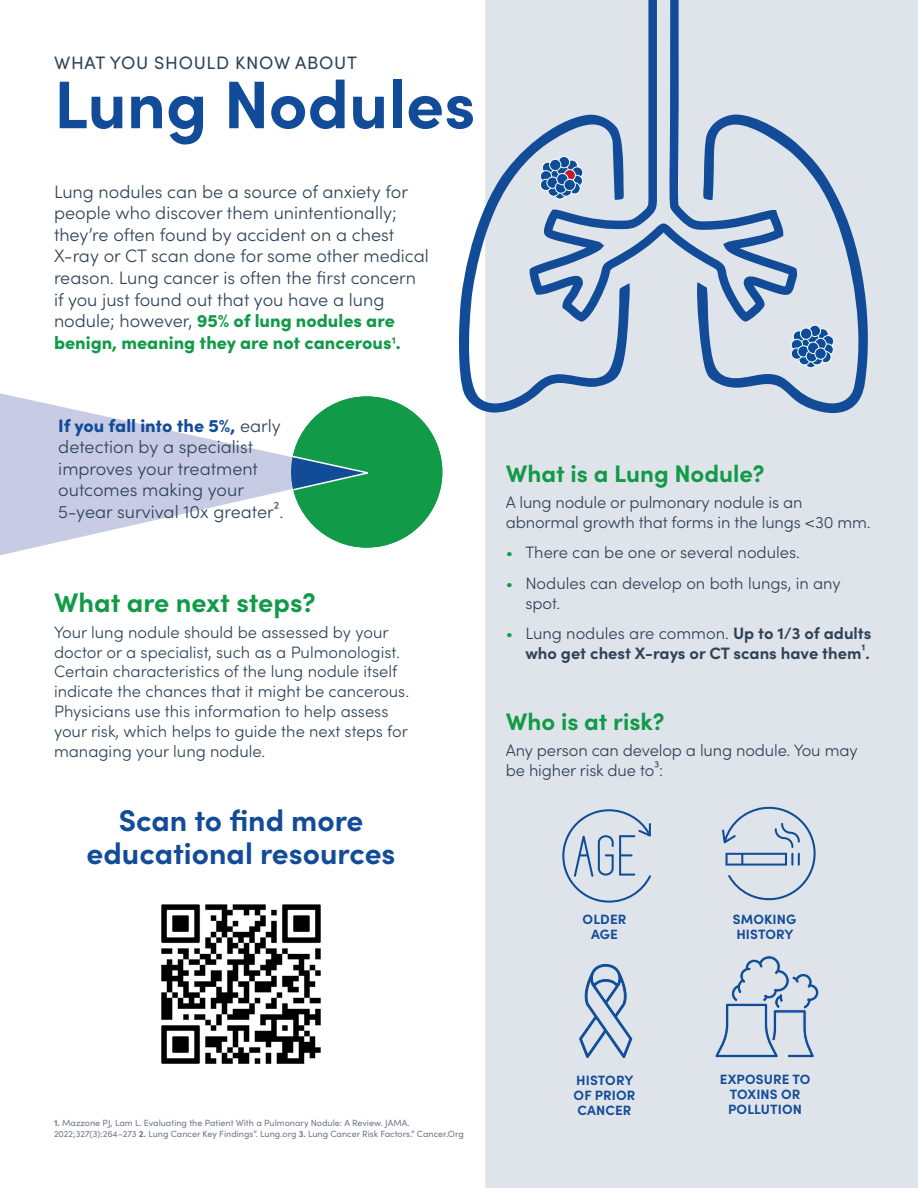
<style>
.page{position:relative;width:918px;height:1188px;background:#fff}
.page>*{position:absolute;margin:0;border:0;box-sizing:border-box;transform-origin:0 0}
.t1{font:700 67.5px "Sofia Pro";color:#124c98}
.t2{font:700 30px/33px "Sofia Pro";color:#124c98;text-align:center}
.t3{font:700 27px "Sofia Pro";color:#119a48}
.t4{font:700 24px "Sofia Pro";color:#119a48}
.t5{font:300 18px/21.6px "Sofia Pro";color:#2f4357}
.t6{font:18px "Sofia Pro";letter-spacing:.04em;color:#2f4357}
.t7{font:300 16.5px/19.8px "Sofia Pro";color:#2f4357}
.t8{font:700 16.5px/19.8px "Sofia Pro";color:#2f4357;text-align:right}
.t9{font:700 13.5px/15px "Sofia Pro";letter-spacing:.01em;color:#124c98;text-align:center}
.t10{font:9px/10.8px "Sofia Pro";color:#717888}
.s1{font-weight:900;color:#119a48}
.s2{font-weight:900;color:#124c98}
.s3{color:#119a48}
.s4{font-weight:300;color:#119a48}
.s5{font-weight:300}
.s6{font-weight:700}
</style>
<div class="page">
<div style="left:485px;top:0;width:433px;height:1188px;background:#dfe3ea"></div>
<div style="left:504px;top:450px;width:369px;height:225px;border:2px solid #dfe3ea"></div>
<svg style="left:0;top:393px;width:291px;height:163px"></svg>
<div style="left:291px;top:396px;width:151px;height:152px;background:#119a48;border-radius:50%"></div>
<svg style="left:291px;top:396px;width:79px;height:152px"></svg>
<svg style="left:459px;top:0;width:409px;height:413px;background:#c2cedf"></svg>
<svg style="left:566px;top:160px;width:11px;height:11px"></svg>
<div style="left:566px;top:160px;width:12px;height:12px;border:1px solid #fff;border-radius:50%"></div>
<svg style="left:549px;top:168px;width:11px;height:11px"></svg>
<div style="left:548px;top:168px;width:12px;height:11px;border:1px solid #fff;border-radius:50%"></div>
<svg style="left:542px;top:162px;width:12px;height:11px"></svg>
<div style="left:542px;top:162px;width:12px;height:12px;border:1px solid #fff;border-radius:50%"></div>
<svg style="left:572px;top:167px;width:11px;height:11px"></svg>
<div style="left:571px;top:167px;width:12px;height:11px;border:1px solid #fff;border-radius:50%"></div>
<svg style="left:554px;top:188px;width:12px;height:11px"></svg>
<div style="left:554px;top:188px;width:12px;height:11px;border:1px solid #fff;border-radius:50%"></div>
<svg style="left:571px;top:175px;width:11px;height:12px"></svg>
<div style="left:571px;top:175px;width:12px;height:12px;border:1px solid #fff;border-radius:50%"></div>
<div style="left:569px;top:183px;width:11px;height:11px;background:#0d4d97;border-radius:50%"></div>
<div style="left:569px;top:182px;width:11px;height:12px;border:1px solid #fff;border-radius:50%"></div>
<svg style="left:560px;top:185px;width:12px;height:11px"></svg>
<div style="left:560px;top:185px;width:12px;height:11px;border:1px solid #fff;border-radius:50%"></div>
<div style="left:548px;top:185px;width:11px;height:11px;background:#0d4d97;border-radius:50%"></div>
<div style="left:548px;top:185px;width:12px;height:11px;border:1px solid #fff;border-radius:50%"></div>
<svg style="left:540px;top:171px;width:12px;height:11px"></svg>
<div style="left:540px;top:170px;width:12px;height:12px;border:1px solid #fff;border-radius:50%"></div>
<svg style="left:557px;top:164px;width:11px;height:11px"></svg>
<div style="left:556px;top:164px;width:12px;height:11px;border:1px solid #fff;border-radius:50%"></div>
<div style="left:558px;top:156px;width:12px;height:12px;background:#0d4d97;border-radius:50%"></div>
<div style="left:558px;top:156px;width:12px;height:12px;border:1px solid #fff;border-radius:50%"></div>
<svg style="left:540px;top:179px;width:12px;height:12px"></svg>
<div style="left:540px;top:179px;width:12px;height:12px;border:1px solid #fff;border-radius:50%"></div>
<svg style="left:564px;top:170px;width:11px;height:11px"></svg>
<div style="left:564px;top:169px;width:12px;height:12px;border:1px solid #fff;border-radius:50%"></div>
<div style="left:547px;top:177px;width:11px;height:11px;background:#0d4d97;border-radius:50%"></div>
<div style="left:547px;top:177px;width:11px;height:12px;border:1px solid #fff;border-radius:50%"></div>
<svg style="left:555px;top:182px;width:12px;height:11px"></svg>
<div style="left:555px;top:182px;width:12px;height:11px;border:1px solid #fff;border-radius:50%"></div>
<div style="left:557px;top:173px;width:11px;height:12px;background:#0d4d97;border-radius:50%"></div>
<div style="left:556px;top:173px;width:12px;height:12px;border:1px solid #fff;border-radius:50%"></div>
<div style="left:564px;top:179px;width:11px;height:12px;background:#0d4d97;border-radius:50%"></div>
<div style="left:564px;top:179px;width:12px;height:12px;border:1px solid #fff;border-radius:50%"></div>
<div style="left:550px;top:159px;width:11px;height:12px;background:#0d4d97;border-radius:50%"></div>
<div style="left:549px;top:159px;width:12px;height:12px;border:1px solid #fff;border-radius:50%"></div>
<svg style="left:817px;top:329px;width:11px;height:11px"></svg>
<div style="left:817px;top:328px;width:12px;height:12px;border:1px solid #fff;border-radius:50%"></div>
<svg style="left:800px;top:337px;width:11px;height:11px"></svg>
<svg style="left:793px;top:331px;width:11px;height:11px"></svg>
<div style="left:793px;top:331px;width:12px;height:11px;border:1px solid #fff;border-radius:50%"></div>
<svg style="left:822px;top:336px;width:12px;height:11px"></svg>
<div style="left:822px;top:335px;width:12px;height:12px;border:1px solid #fff;border-radius:50%"></div>
<svg style="left:805px;top:356px;width:11px;height:12px"></svg>
<div style="left:805px;top:356px;width:12px;height:12px;border:1px solid #fff;border-radius:50%"></div>
<svg style="left:822px;top:344px;width:11px;height:11px"></svg>
<div style="left:822px;top:344px;width:12px;height:12px;border:1px solid #fff;border-radius:50%"></div>
<svg style="left:820px;top:351px;width:11px;height:12px"></svg>
<div style="left:820px;top:351px;width:11px;height:12px;border:1px solid #fff;border-radius:50%"></div>
<svg style="left:811px;top:354px;width:12px;height:11px"></svg>
<div style="left:811px;top:353px;width:12px;height:12px;border:1px solid #fff;border-radius:50%"></div>
<svg style="left:799px;top:354px;width:11px;height:11px"></svg>
<div style="left:799px;top:353px;width:11px;height:12px;border:1px solid #fff;border-radius:50%"></div>
<svg style="left:791px;top:339px;width:12px;height:12px"></svg>
<div style="left:791px;top:339px;width:12px;height:12px;border:1px solid #fff;border-radius:50%"></div>
<svg style="left:808px;top:333px;width:11px;height:11px"></svg>
<div style="left:807px;top:332px;width:12px;height:12px;border:1px solid #fff;border-radius:50%"></div>
<div style="left:809px;top:325px;width:12px;height:12px;background:#0d4d97;border-radius:50%"></div>
<div style="left:809px;top:325px;width:12px;height:12px;border:1px solid #fff;border-radius:50%"></div>
<svg style="left:791px;top:348px;width:12px;height:11px"></svg>
<div style="left:791px;top:348px;width:12px;height:12px;border:1px solid #fff;border-radius:50%"></div>
<div style="left:815px;top:338px;width:11px;height:12px;background:#124c98;border-radius:50%"></div>
<div style="left:815px;top:338px;width:11px;height:12px;border:1px solid #fff;border-radius:50%"></div>
<div style="left:798px;top:346px;width:11px;height:11px;background:#0d4d97;border-radius:50%"></div>
<div style="left:798px;top:345px;width:11px;height:12px;border:1px solid #fff;border-radius:50%"></div>
<div style="left:806px;top:351px;width:11px;height:11px;background:#0d4d97;border-radius:50%"></div>
<div style="left:806px;top:350px;width:12px;height:12px;border:1px solid #fff;border-radius:50%"></div>
<div style="left:808px;top:342px;width:11px;height:11px;background:#0d4d97;border-radius:50%"></div>
<div style="left:807px;top:342px;width:12px;height:12px;border:1px solid #fff;border-radius:50%"></div>
<div style="left:815px;top:348px;width:11px;height:11px;background:#0d4d97;border-radius:50%"></div>
<div style="left:815px;top:348px;width:11px;height:12px;border:1px solid #fff;border-radius:50%"></div>
<div style="left:800px;top:328px;width:12px;height:11px;background:#0d4d97;border-radius:50%"></div>
<div style="left:800px;top:328px;width:12px;height:12px;border:1px solid #fff;border-radius:50%"></div>
<svg style="left:722px;top:806px;width:97px;height:94px;background:#c7d1e0"></svg>
<svg style="left:562px;top:809px;width:89px;height:94px;background:#c4cfdf"></svg>
<svg style="left:579px;top:964px;width:53px;height:94px;background:#b1c2d7"></svg>
<svg style="left:714px;top:955px;width:106px;height:103px;background:#c4d0df"></svg>
<img style="left:161px;top:904px;width:160px;height:160px">
<div style="left:504px;top:698px;width:369px;height:93px;border:2px solid #dfe3ea"></div>
<p class="t6" style="left:54px;top:50px;width:305px">WHAT YOU SHOULD KNOW ABOUT</p>
<p class="t1" style="left:54px;top:53px;width:423px">Lung Nodules</p>
<p class="t5" style="left:54px;top:179px;width:376px">Lung nodules can be a source of anxiety for people who discover them unintentionally; they’re often found by accident on a chest X-ray or CT scan done for some other medical reason. Lung cancer is often the first concern if you just found out that you have a lung nodule; however, <span class="s1">95% of lung nodules are benign, meaning they are not cancerous1.</span></p>
<p class="t5" style="left:58px;top:413px;width:227px"><span class="s2">If you fall into the 5%,</span> early detection by a specialist improves your treatment outcomes making your<br>5-year survival 10x greater².</p>
<p class="t3" style="left:54px;top:581px;width:263px">What are next steps?</p>
<p class="t7" style="left:54px;top:621px;width:357px">Your lung nodule should be assessed by your doctor or a specialist, such as a Pulmonologist.<br>Certain characteristics of the lung nodule itself indicate the chances that it might be cancerous.<br>Physicians use this information to help assess your risk, which helps to guide the next steps for managing your lung nodule.</p>
<p class="t2" style="left:87px;top:802px;width:310px">Scan to find more educational resources</p>
<p class="t4" style="left:506px;top:455px;width:260px">What is a Lung Nodule?</p>
<p class="t7" style="left:506px;top:491px;width:366px">A lung nodule or pulmonary nodule is an abnormal growth that forms in the lungs &lt;30 mm.</p>
<p class="t7" style="left:506px;top:542px;width:296px"><span class="s3">•</span> There can be one or several nodules.</p>
<p class="t7" style="left:525px;top:572px;width:317px;text-indent:-20px"><span class="s3">•</span> Nodules can develop on both lungs, in any spot.</p>
<p class="t8" style="left:506px;top:622px;width:367px"><span class="s4">•</span> <span class="s5">Lung nodules are common.</span> Up to 1/3 of adults who get chest X-rays or CT scans have them¹.</p>
<p class="t4" style="left:506px;top:703px;width:160px">Who is at risk?</p>
<p class="t7" style="left:506px;top:740px;width:353px">Any person can develop a lung nodule. You may be higher risk due to³:</p>
<p class="t9" style="left:583px;top:911px;width:45px">OLDER</p>
<p class="t9" style="left:591px;top:926px;width:28px">AGE</p>
<p class="t9" style="left:733px;top:911px;width:65px">SMOKING</p>
<p class="t9" style="left:736px;top:926px;width:59px">HISTORY</p>
<p class="t10" style="left:54px;top:1117px;width:411px"><span class="s6">1.</span> Mazzone PJ, Lam L. Evaluating the Patient With a Pulmonary Nodule: A Review. JAMA.<br>2022;327(3):264–273 <span class="s6">2.</span> Lung Cancer Key Findings”. Lung.org <span class="s6">3.</span> Lung Cancer Risk Factors.” Cancer.Org</p>
<p class="t9" style="left:576px;top:1071px;width:59px">HISTORY</p>
<p class="t9" style="left:574px;top:1086px;width:63px">OF PRIOR</p>
<p class="t9" style="left:578px;top:1101px;width:55px">CANCER</p>
<p class="t9" style="left:720px;top:1071px;width:92px">EXPOSURE TO<br>TOXINS OR<br>POLLUTION</p>
</div>
